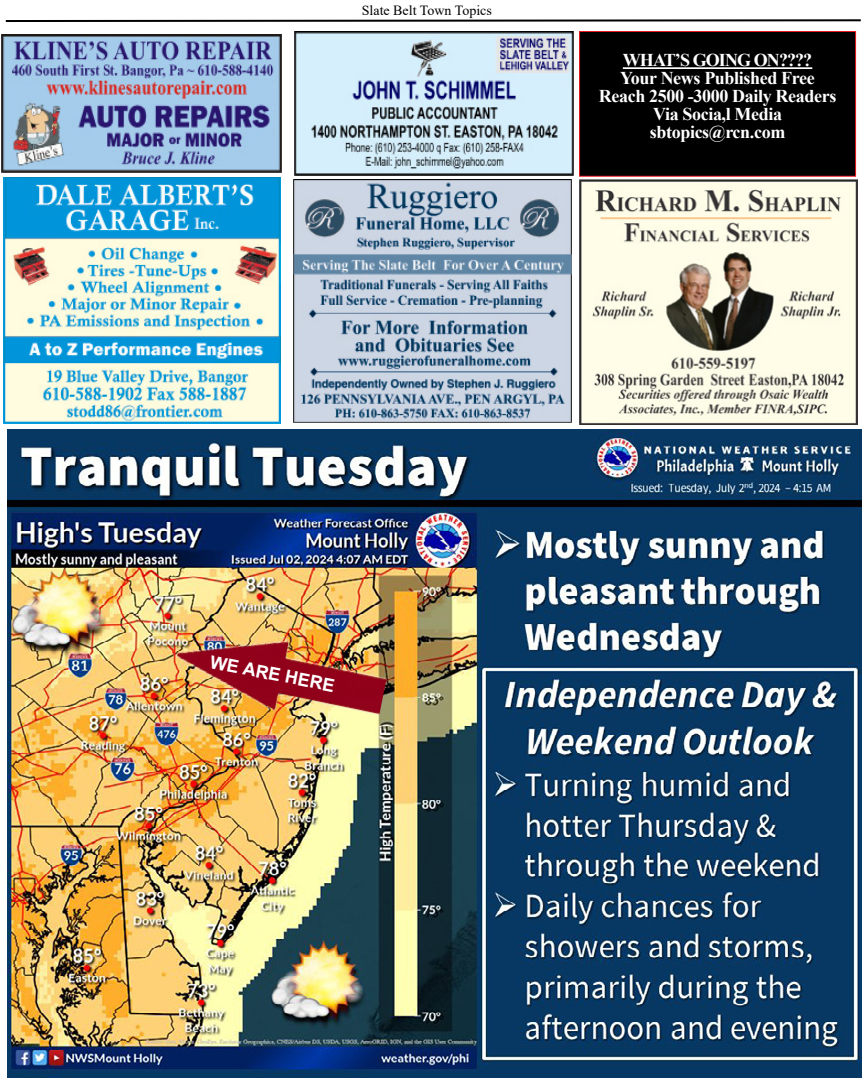
<style>
.page{position:relative;width:864px;height:1080px;background:#fff}
.page>*{position:absolute;margin:0;border:0;box-sizing:border-box;transform-origin:0 0}
.t1{font:700 18px/18px "Times New Roman";letter-spacing:-.02em;color:#fff;text-align:center}
.t2{font:700 18px "Arial";color:#fff}
.t3{font:14px "Times New Roman";color:#000}
</style>
<div class="page">
<img style="left:8px;top:429px;width:854px;height:648px">
<svg style="left:5px;top:19px;width:856px;height:3px;background:#545454"></svg>
<img style="left:4px;top:178px;width:276px;height:245px">
<img style="left:293px;top:180px;width:278px;height:243px">
<img style="left:580px;top:179px;width:277px;height:245px">
<img style="left:294px;top:32px;width:279px;height:144px">
<img style="left:2px;top:35px;width:280px;height:137px">
<div style="left:580px;top:32px;width:276px;height:144px;background:#000"></div>
<hr style="left:623px;top:67px;width:189px;height:2px;background:#fff">
<div style="left:579px;top:31px;width:277px;height:146px;border:1px solid #ed1d24"></div>
<img style="left:166px;top:617px;width:224px;height:115px">
<p class="t3" style="left:362px;top:0;width:132px">Slate Belt Town Topics</p>
<p class="t1" style="left:599px;top:51px;width:239px">WHAT’S GOING ON????<br>Your News Published Free<br>Reach 2500 -3000 Daily Readers<br>Via Socia,l Media sbtopics@rcn.com</p>
<p class="t2" style="left:213px;top:649px;width:128px;rotate:11deg">WE ARE HERE</p>
</div>
